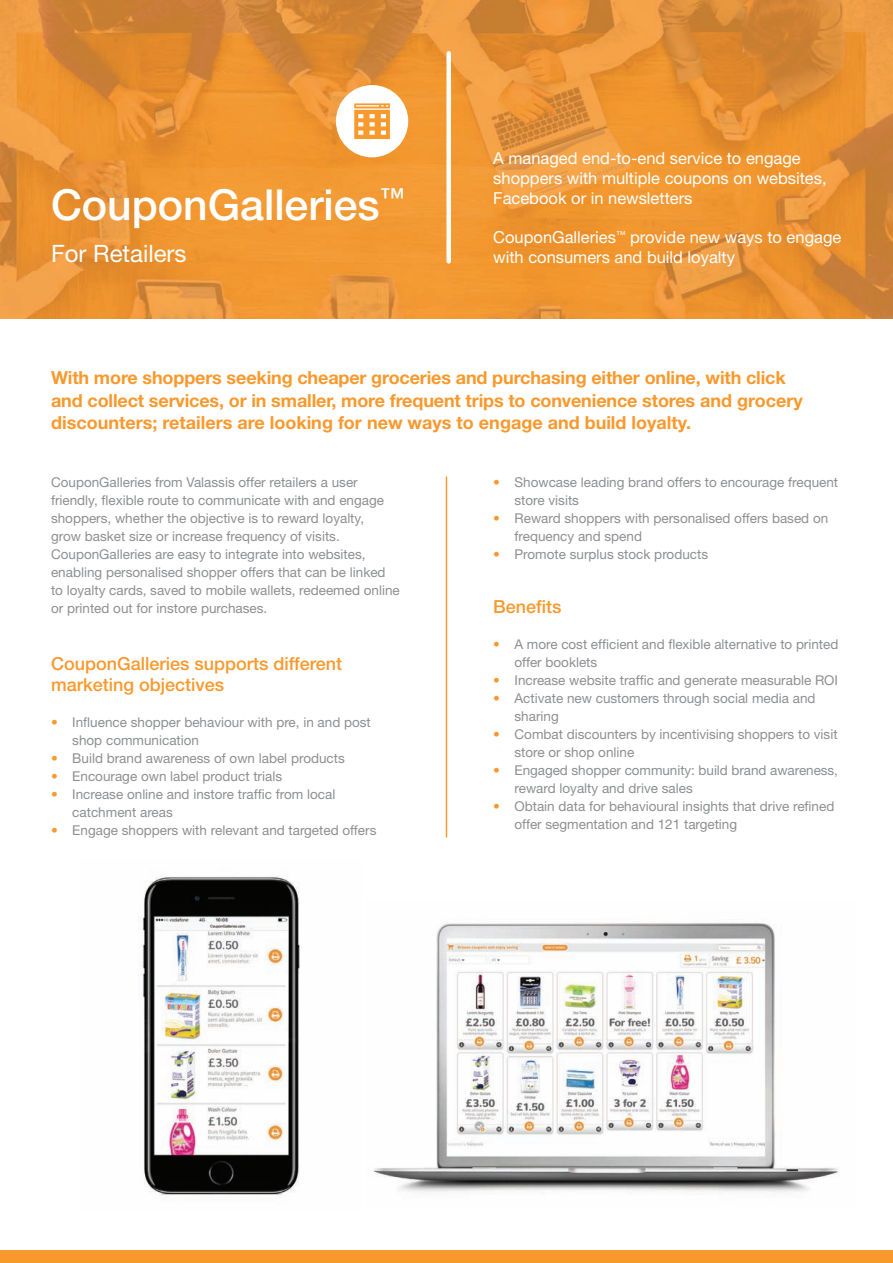
<style>
.page{position:relative;width:893px;height:1263px;background:#fff}
.page>*{position:absolute;margin:0;border:0;box-sizing:border-box;transform-origin:0 0}
.t1{font:500 42.75px "Helvetica Neue";color:#fff}
.t2{font:24px "Helvetica Neue";color:#fff}
.t3{font:700 18px/22.5px "Helvetica Neue";letter-spacing:-.01em;color:#f8992d}
.t4{font:500 18px/21px "Helvetica Neue";color:#f8992d}
.t5{font:16.5px/19.8px "Helvetica Neue";color:#fff}
.t6{font:13.5px/18px "Helvetica Neue";color:#8d8f92}
.s1{color:#f8992d}
</style>
<div class="page">
<img style="left:0;top:0;width:893px;height:319px">
<img style="left:373px;top:923px;width:467px;height:270px">
<img style="left:142px;top:875px;width:158px;height:323px">
<div style="left:446px;top:53px;width:5px;height:208px;background:#fff"></div>
<div style="left:0;top:1250px;width:893px;height:13px;background:#f8992d"></div>
<hr style="left:446px;top:477px;width:1px;height:360px;background:#f8992d">
<div style="left:336px;top:85px;width:72px;height:72px;background:#fff;border-radius:50%"></div>
<svg style="left:354px;top:103px;width:36px;height:36px"></svg>
<h1 class="t1" style="left:51px;top:180px;width:355px">CouponGalleries<sup>™</sup></h1>
<h2 class="t2" style="left:51px;top:240px;width:137px">For Retailers</h2>
<p class="t5" style="left:493px;top:148px;width:335px">A managed end-to-end service to engage shoppers with multiple coupons on websites,<br>Facebook or in newsletters</p>
<p class="t5" style="left:493px;top:227px;width:350px">CouponGalleries<sup>™</sup> provide new ways to engage with consumers and build loyalty</p>
<p class="t3" style="left:51px;top:366px;width:753px">With more shoppers seeking cheaper groceries and purchasing either online, with click and collect services, or in smaller, more frequent trips to convenience stores and grocery discounters; retailers are looking for new ways to engage and build loyalty.</p>
<p class="t6" style="left:51px;top:473px;width:350px">CouponGalleries from Valassis offer retailers a user friendly, flexible route to communicate with and engage shoppers, whether the objective is to reward loyalty,<br>grow basket size or increase frequency of visits.<br>CouponGalleries are easy to integrate into websites, enabling personalised shopper offers that can be linked to loyalty cards, saved to mobile wallets, redeemed online or printed out for instore purchases.</p>
<h3 class="t4" style="left:51px;top:653px;width:293px">CouponGalleries supports different marketing objectives</h3>
<p class="t6" style="left:72px;top:713px;width:300px;text-indent:-21px"><span class="s1">•</span> Influence shopper behaviour with pre, in and post shop communication</p>
<p class="t6" style="left:51px;top:749px;width:295px"><span class="s1">•</span> Build brand awareness of own label products</p>
<p class="t6" style="left:51px;top:767px;width:233px"><span class="s1">•</span> Encourage own label product trials</p>
<p class="t6" style="left:72px;top:785px;width:265px;text-indent:-21px"><span class="s1">•</span> Increase online and instore traffic from local catchment areas</p>
<p class="t6" style="left:51px;top:821px;width:327px"><span class="s1">•</span> Engage shoppers with relevant and targeted offers</p>
<p class="t6" style="left:515px;top:473px;width:325px;text-indent:-21px"><span class="s1">•</span> Showcase leading brand offers to encourage frequent store visits</p>
<p class="t6" style="left:515px;top:509px;width:315px;text-indent:-21px"><span class="s1">•</span> Reward shoppers with personalised offers based on frequency and spend</p>
<p class="t6" style="left:493px;top:545px;width:216px"><span class="s1">•</span> Promote surplus stock products</p>
<h3 class="t4" style="left:493px;top:596px;width:70px">Benefits</h3>
<p class="t6" style="left:515px;top:635px;width:325px;text-indent:-21px"><span class="s1">•</span> A more cost efficient and flexible alternative to printed offer booklets</p>
<p class="t6" style="left:493px;top:671px;width:346px"><span class="s1">•</span> Increase website traffic and generate measurable ROI</p>
<p class="t6" style="left:515px;top:689px;width:303px;text-indent:-21px"><span class="s1">•</span> Activate new customers through social media and sharing</p>
<p class="t6" style="left:515px;top:725px;width:325px;text-indent:-21px"><span class="s1">•</span> Combat discounters by incentivising shoppers to visit store or shop online</p>
<p class="t6" style="left:515px;top:761px;width:325px;text-indent:-21px"><span class="s1">•</span> Engaged shopper community: build brand awareness, reward loyalty and drive sales</p>
<p class="t6" style="left:515px;top:797px;width:321px;text-indent:-21px"><span class="s1">•</span> Obtain data for behavioural insights that drive refined offer segmentation and 121 targeting</p>
</div>
